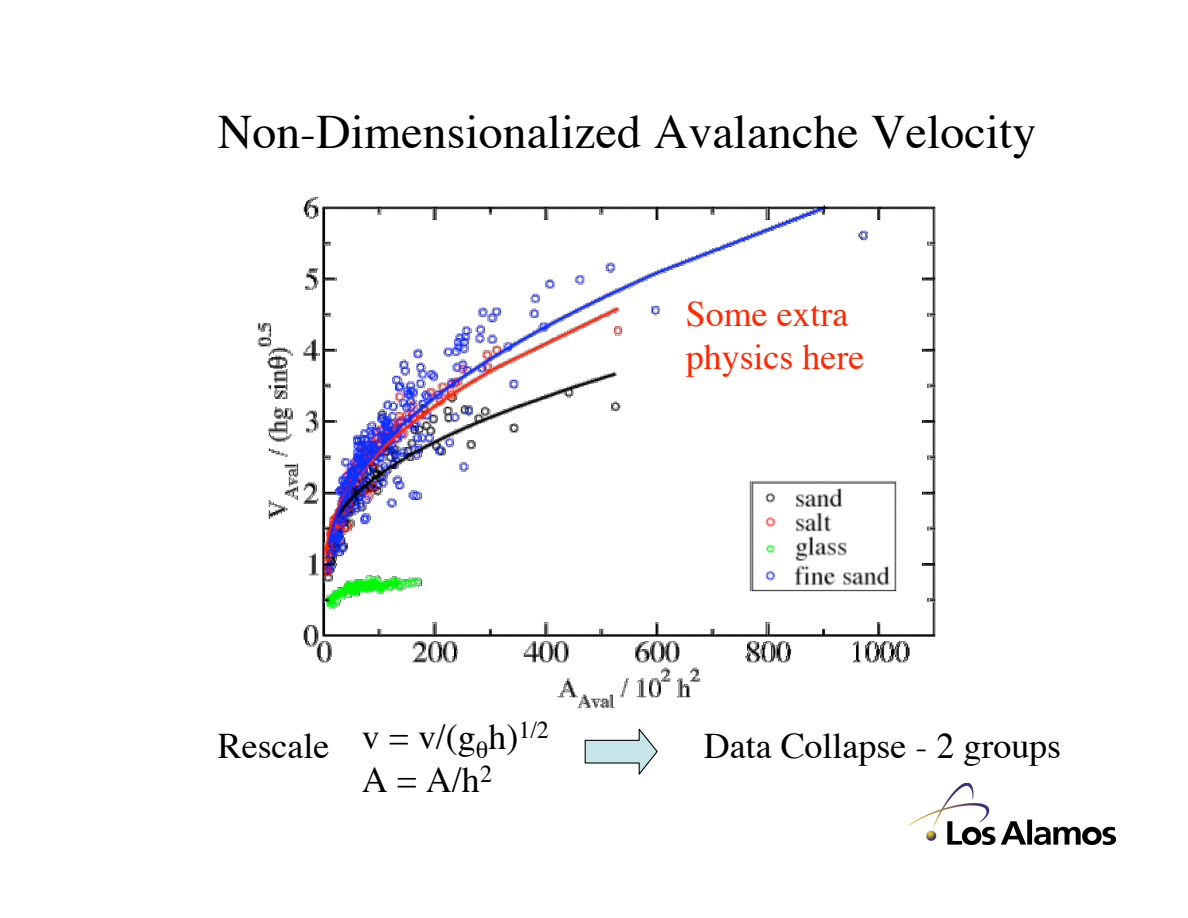
<style>
.page{position:relative;width:1188px;height:918px;background:#fff}
.page>*{position:absolute;margin:0;border:0;box-sizing:border-box;transform-origin:0 0}
.t1{font:47.85px "Times";color:#000}
.t2{font:36px "Times";color:#000}
.t3{font:36px/43.2px "Times";color:#ff2800}
.t4{font:24.15px "Times";color:#000}
</style>
<div class="page">
<img style="left:909px;top:783px;width:207px;height:62px">
<img style="left:303px;top:197px;width:632px;height:440px">
<svg style="left:584px;top:728px;width:74px;height:47px"></svg>
<h1 class="t1" style="left:218px;top:112px;width:820px">Non-Dimensionalized Avalanche Velocity</h1>
<p class="t3" style="left:686px;top:295px;width:180px">Some extra physics here</p>
<p class="t4" style="left:518px;top:720px;width:32px">1/2</p>
<p class="t2" style="left:218px;top:722px;width:302px">Rescale v = v/(g h)</p>
<p class="t2" style="left:704px;top:731px;width:359px">Data Collapse - 2 groups</p>
<p class="t2" style="left:362px;top:765px;width:132px">A = A/h<sup>2</sup></p>
</div>
